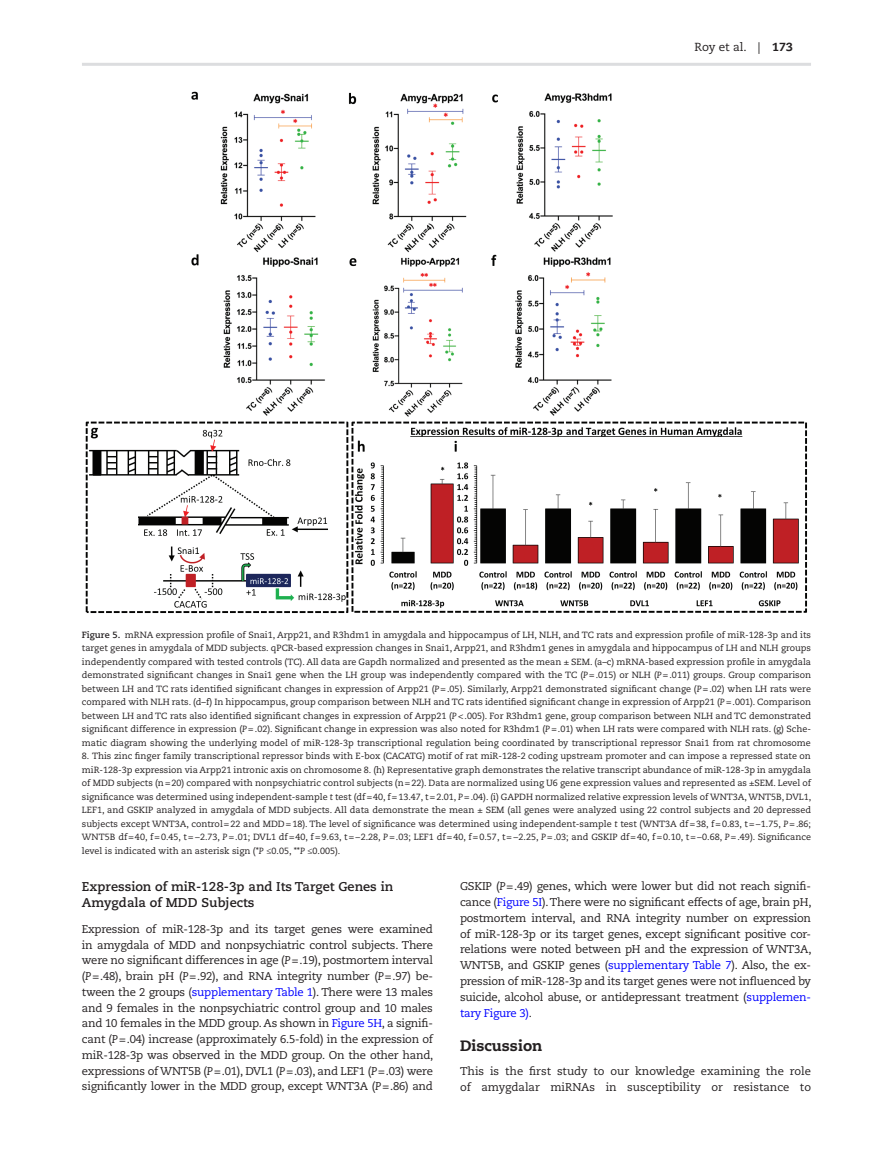
<style>
.page{position:relative;width:893px;height:1174px;background:#fff}
.page>*{position:absolute;margin:0;border:0;box-sizing:border-box;transform-origin:0 0}
.t1{font:800 15px "Caecilia LT Std";color:#231f20}
.t2{font:700 12.75px/16.5px "Caecilia LT Std";color:#231f20}
.t3{font:11.7px "Caecilia LT Std";color:#231f20}
.t4{font:11.25px/15.8px "Caecilia LT Std";letter-spacing:-.02em;color:#231f20;text-align:justify}
.t5{font:11.25px/15.9px "Caecilia LT Std";color:#231f20}
.t6{font:9px/13.5px "Caecilia LT Std";color:#231f20;text-align:justify}
.s1{font-weight:800}
.s2{font-weight:700}
.s3{font-style:italic}
.s4{color:#00f}
</style>
<div class="page">
<hr style="left:82px;top:63px;width:729px;height:3px;background:#dcdddf">
<img style="left:86px;top:92px;width:721px;height:521px">
<p class="t3" style="left:694px;top:40px;width:100px">Roy et al. | <span class="s1">173</span></p>
<p class="t6" style="left:82px;top:628px;width:731px"><span class="s2">Figure 5.</span> mRNA expression profile of Snai1, Arpp21, and R3hdm1 in amygdala and hippocampus of LH, NLH, and TC rats and expression profile of miR-128-3p and its target genes in amygdala of MDD subjects. qPCR-based expression changes in Snai1, Arpp21, and R3hdm1 genes in amygdala and hippocampus of LH and NLH groups independently compared with tested controls (TC). All data are Gapdh normalized and presented as the mean ± SEM. (a–c) mRNA-based expression profile in amygdala demonstrated significant changes in Snai1 gene when the LH group was independently compared with the TC (<span class="s3">P</span>=.015) or NLH (<span class="s3">P</span>=.011) groups. Group comparison between LH and TC rats identified significant changes in expression of Arpp21 (<span class="s3">P</span>=.05). Similarly, Arpp21 demonstrated significant change (<span class="s3">P</span>=.02) when LH rats were compared with NLH rats. (d–f) In hippocampus, group comparison between NLH and TC rats identified significant change in expression of Arpp21 (<span class="s3">P</span>=.001). Comparison between LH and TC rats also identified significant changes in expression of Arpp21 (<span class="s3">P</span>&lt;.005). For R3hdm1 gene, group comparison between NLH and TC demonstrated significant difference in expression (<span class="s3">P</span>=.02). Significant change in expression was also noted for R3hdm1 (<span class="s3">P</span>=.01) when LH rats were compared with NLH rats. (g) Sche&shy;matic diagram showing the underlying model of miR-128-3p transcriptional regulation being coordinated by transcriptional repressor Snai1 from rat chromosome</p>
<p class="t6" style="left:82px;top:749px;width:731px">8. This zinc finger family transcriptional repressor binds with E-box (CACATG) motif of rat miR-128-2 coding upstream promoter and can impose a repressed state on miR-128-3p expression via Arpp21 intronic axis on chromosome 8. (h) Representative graph demonstrates the relative transcript abundance of miR-128-3p in amygdala of MDD subjects (n=20) compared with nonpsychiatric control subjects (n=22). Data are normalized using U6 gene expression values and represented as ±SEM. Level of significance was determined using independent-sample <span class="s3">t</span> test (df=40, f=13.47, t=2.01, <span class="s3">P</span>=.04). (i) GAPDH normalized relative expression levels of WNT3A, WNT5B, DVL1, LEF1, and GSKIP analyzed in amygdala of MDD subjects. All data demonstrate the mean ± SEM (all genes were analyzed using 22 control subjects and 20 depressed subjects except WNT3A, control=22 and MDD=18). The level of significance was determined using independent-sample <span class="s3">t</span> test (WNT3A df=38, f=0.83, t=−1.75, <span class="s3">P</span>=.86; WNT5B df=40, f=0.45, t=−2.73, <span class="s3">P</span>=.01; DVL1 df=40, f=9.63, t=−2.28, <span class="s3">P</span>=.03; LEF1 df=40, f=0.57, t=−2.25, <span class="s3">P</span>=.03; and GSKIP df=40, f=0.10, t=−0.68, <span class="s3">P</span>=.49). Significance level is indicated with an asterisk sign (*<span class="s3">P</span> ≤0.05, **<span class="s3">P</span> ≤0.005).</p>
<h2 class="t2" style="left:82px;top:878px;width:313px">Expression of miR-128-3p and Its Target Genes in<br>Amygdala of MDD Subjects</h2>
<p class="t4" style="left:82px;top:921px;width:353px">Expression of miR-128-3p and its target genes were examined in amygdala of MDD and nonpsychiatric control subjects. There were no significant differences in age (<span class="s3">P</span>=.19), postmortem interval (<span class="s3">P</span>=.48), brain pH (<span class="s3">P</span>=.92), and RNA integrity number (<span class="s3">P</span>=.97) be&shy;tween the 2 groups (<span class="s4">supplementary Table 1</span>). There were 13 males and 9 females in the nonpsychiatric control group and 10 males and 10 females in the MDD group. As shown in <span class="s4">Figure 5H</span>, a signifi&shy;cant (<span class="s3">P</span>=.04) increase (approximately 6.5-fold) in the expression of miR-128-3p was observed in the MDD group. On the other hand, expressions of WNT5B (<span class="s3">P</span>=.01), DVL1 (<span class="s3">P</span>=.03), and LEF1 (<span class="s3">P</span>=.03) were significantly lower in the MDD group, except WNT3A (<span class="s3">P</span>=.86) and</p>
<p class="t4" style="left:460px;top:878px;width:353px">GSKIP (<span class="s3">P</span>=.49) genes, which were lower but did not reach signifi&shy;cance (<span class="s4">Figure 5I</span>). There were no significant effects of age, brain pH, postmortem interval, and RNA integrity number on expression of miR-128-3p or its target genes, except significant positive cor&shy;relations were noted between pH and the expression of WNT3A, WNT5B, and GSKIP genes (<span class="s4">supplementary Table 7</span>). Also, the ex&shy;pression of miR-128-3p and its target genes were not influenced by suicide, alcohol abuse, or antidepressant treatment (<span class="s4">supplemen&shy;tary Figure 3)</span>.</p>
<h1 class="t1" style="left:460px;top:1036px;width:84px">Discussion</h1>
<p class="t5" style="left:460px;top:1063px;width:353px">This is the first study to our knowledge examining the role of amygdalar miRNAs in susceptibility or resistance to</p>
</div>
